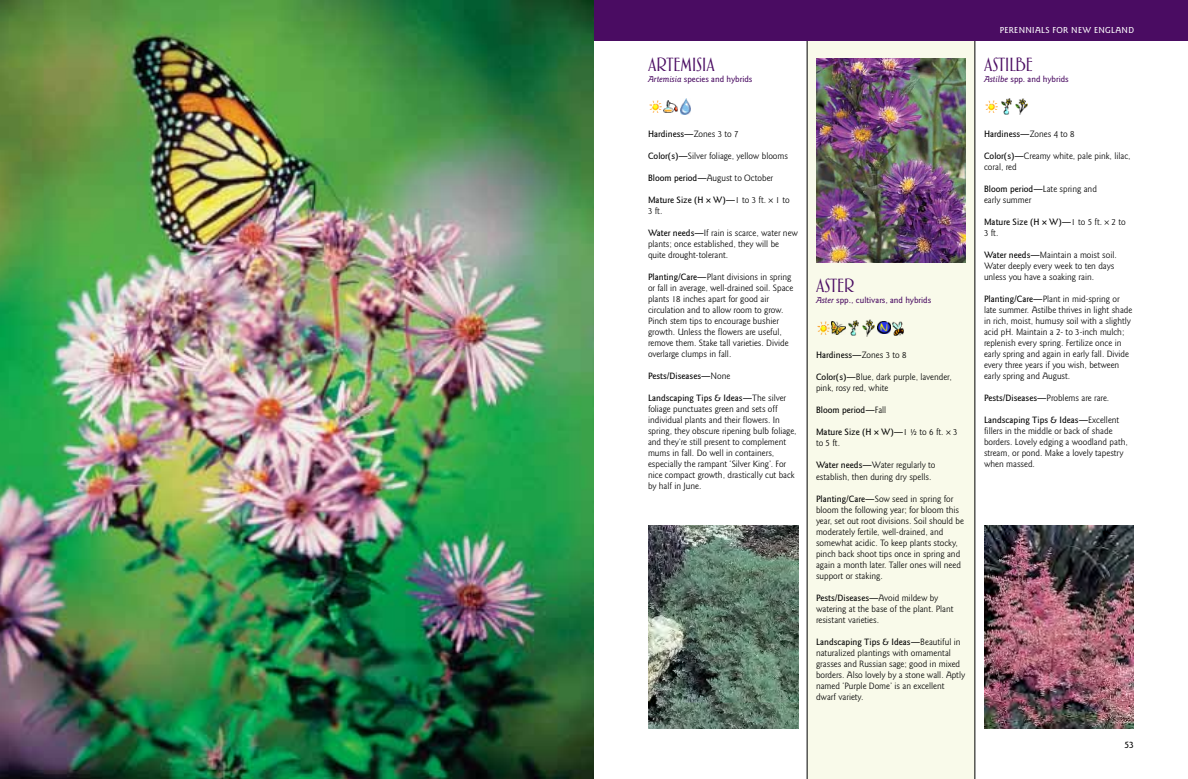
<style>
.page{position:relative;width:1188px;height:779px;background:#fff}
.page>*{position:absolute;margin:0;border:0;box-sizing:border-box;transform-origin:0 0}
.t1{font:16px "Aphasia BT";color:#4a0c62}
.t2{font:500 10px "Goudy Sans Std";color:#000}
.t3{font:9.5px/11px "Goudy Sans Std";color:#000}
.t4{font:500 9.5px/11px "Goudy Sans Std";color:#000}
.t5{font:500 9px "Goudy Sans Std";color:#4a0c62}
.t6{font:500 9px "Goudy Sans Std";letter-spacing:.04em;color:#fff}
.s1{font-style:italic}
.s2{font-weight:400}
.s3{font-weight:500}
</style>
<div class="page">
<div style="left:807px;top:40px;width:168px;height:738px;background:#f9faea"></div>
<div style="left:594px;top:0;width:594px;height:40px;background:#4a0c62"></div>
<svg style="left:649px;top:100px;width:28px;height:12px"></svg>
<img style="left:681px;top:99px;width:9px;height:15px">
<svg style="left:817px;top:321px;width:28px;height:13px"></svg>
<img style="left:848px;top:320px;width:11px;height:16px">
<img style="left:862px;top:320px;width:12px;height:16px">
<img style="left:877px;top:321px;width:14px;height:13px">
<img style="left:892px;top:321px;width:11px;height:15px">
<svg style="left:985px;top:100px;width:13px;height:12px"></svg>
<img style="left:1001px;top:98px;width:11px;height:16px">
<img style="left:1015px;top:98px;width:13px;height:16px">
<img style="left:0;top:0;width:594px;height:778px">
<img style="left:984px;top:525px;width:150px;height:204px">
<img style="left:816px;top:58px;width:150px;height:204px">
<img style="left:648px;top:525px;width:150px;height:204px">
<h1 class="t1" style="left:648px;top:54px;width:68px">ARTEMISIA</h1>
<p class="t5" style="left:648px;top:74px;width:106px"><span class="s1">Artemisia</span> species and hybrids</p>
<p class="t6" style="left:1000px;top:25px;width:136px">Perennials for New England</p>
<h1 class="t1" style="left:984px;top:54px;width:50px">ASTILBE</h1>
<p class="t5" style="left:984px;top:74px;width:86px"><span class="s1">Astilbe</span> spp. and hybrids</p>
<p class="t4" style="left:648px;top:128px;width:92px">Hardiness—<span class="s2">Zones 3 to 7</span></p>
<p class="t3" style="left:648px;top:150px;width:142px"><span class="s3">Color(s)—</span>Silver foliage, yellow blooms</p>
<p class="t3" style="left:648px;top:172px;width:127px"><span class="s3">Bloom period—</span>August to October</p>
<p class="t4" style="left:648px;top:194px;width:143px">Mature Size (H × W)—<span class="s2">1 to 3 ft. × 1 to<br>3 ft.</span></p>
<p class="t3" style="left:648px;top:227px;width:151px"><span class="s3">Water needs—</span>If rain is scarce, water new plants; once established, they will be quite drought-tolerant.</p>
<p class="t3" style="left:648px;top:271px;width:147px"><span class="s3">Planting/Care—</span>Plant divisions in spring or fall in average, well-drained soil. Space plants 18 inches apart for good air circulation and to allow room to grow.<br>Pinch stem tips to encourage bushier growth. Unless the flowers are useful, remove them. Stake tall varieties. Divide overlarge clumps in fall.</p>
<p class="t4" style="left:648px;top:370px;width:84px">Pests/Diseases—<span class="s2">None</span></p>
<p class="t3" style="left:648px;top:392px;width:150px"><span class="s3">Landscaping Tips &amp; Ideas—</span>The silver foliage punctuates green and sets off individual plants and their flowers. In spring, they obscure ripening bulb foliage, and they’re still present to complement mums in fall. Do well in containers, especially the rampant ‘Silver King’. For nice compact growth, drastically cut back by half in June.</p>
<h1 class="t1" style="left:816px;top:276px;width:40px">ASTER</h1>
<p class="t5" style="left:816px;top:295px;width:117px"><span class="s1">Aster</span> spp., cultivars, and hybrids</p>
<p class="t4" style="left:816px;top:350px;width:92px">Hardiness—<span class="s2">Zones 3 to 8</span></p>
<p class="t3" style="left:816px;top:372px;width:137px"><span class="s3">Color(s)—</span>Blue, dark purple, lavender, pink, rosy red, white</p>
<p class="t4" style="left:816px;top:405px;width:72px">Bloom period—<span class="s2">Fall</span></p>
<p class="t4" style="left:816px;top:427px;width:143px">Mature Size (H × W)—<span class="s2">1 ½ to 6 ft. × 3 to 5 ft.</span></p>
<p class="t3" style="left:816px;top:460px;width:121px"><span class="s3">Water needs—</span>Water regularly to establish, then during dry spells.</p>
<p class="t3" style="left:816px;top:493px;width:150px"><span class="s3">Planting/Care—</span>Sow seed in spring for bloom the following year; for bloom this year, set out root divisions. Soil should be moderately fertile, well-drained, and somewhat acidic. To keep plants stocky, pinch back shoot tips once in spring and again a month later. Taller ones will need support or staking.</p>
<p class="t3" style="left:816px;top:592px;width:139px"><span class="s3">Pests/Diseases—</span>Avoid mildew by watering at the base of the plant. Plant resistant varieties.</p>
<p class="t3" style="left:816px;top:636px;width:151px"><span class="s3">Landscaping Tips &amp; Ideas—</span>Beautiful in naturalized plantings with ornamental grasses and Russian sage; good in mixed borders. Also lovely by a stone wall. Aptly named ‘Purple Dome’ is an excellent dwarf variety.</p>
<p class="t4" style="left:984px;top:128px;width:92px">Hardiness—<span class="s2">Zones 4 to 8</span></p>
<p class="t3" style="left:984px;top:150px;width:148px"><span class="s3">Color(s)—</span>Creamy white, pale pink, lilac, coral, red</p>
<p class="t3" style="left:984px;top:183px;width:114px"><span class="s3">Bloom period—</span>Late spring and early summer</p>
<p class="t4" style="left:984px;top:216px;width:143px">Mature Size (H × W)—<span class="s2">1 to 5 ft. × 2 to<br>3 ft.</span></p>
<p class="t3" style="left:984px;top:249px;width:134px"><span class="s3">Water needs—</span>Maintain a moist soil.<br>Water deeply every week to ten days unless you have a soaking rain.</p>
<p class="t3" style="left:984px;top:293px;width:150px"><span class="s3">Planting/Care—</span>Plant in mid-spring or late summer. Astilbe thrives in light shade in rich, moist, humusy soil with a slightly acid pH. Maintain a 2- to 3-inch mulch; replenish every spring. Fertilize once in early spring and again in early fall. Divide every three years if you wish, between early spring and August.</p>
<p class="t3" style="left:984px;top:392px;width:127px"><span class="s3">Pests/Diseases—</span>Problems are rare.</p>
<p class="t3" style="left:984px;top:414px;width:145px"><span class="s3">Landscaping Tips &amp; Ideas—</span>Excellent fillers in the middle or back of shade borders. Lovely edging a woodland path, stream, or pond. Make a lovely tapestry when massed.</p>
<p class="t2" style="left:1124px;top:739px;width:11px">53</p>
</div>
